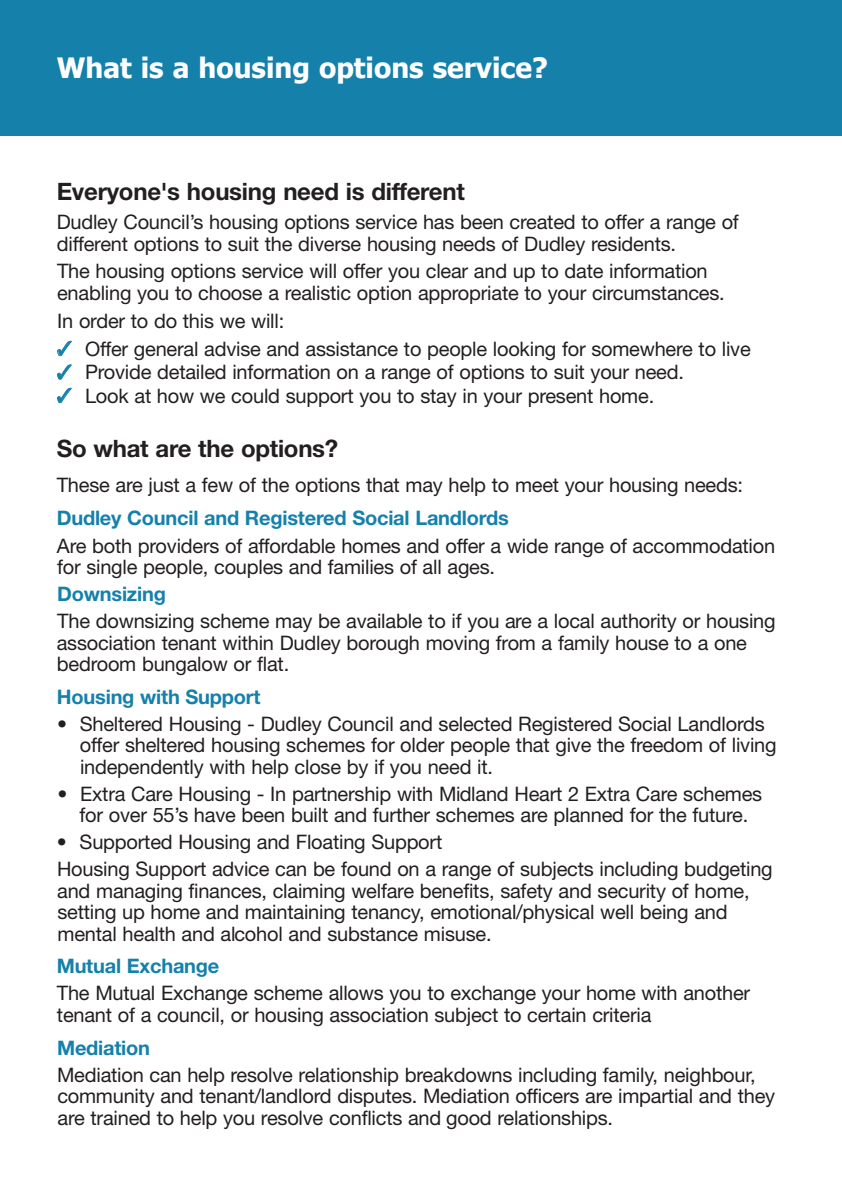
<style>
.page{position:relative;width:842px;height:1191px;background:#fff}
.page>*{position:absolute;margin:0;border:0;box-sizing:border-box;transform-origin:0 0}
.t1{font:700 28px "Tahoma";color:#fff}
.t2{font:700 24px "Helvetica Neue";letter-spacing:-.01em;color:#231f20}
.t3{font:20px/21.4px "Helvetica Neue";letter-spacing:-.01em;color:#231f20}
.t4{font:700 20px "Helvetica Neue";letter-spacing:-.01em;color:#1581aa}
.s1{color:#1581aa}
</style>
<div class="page">
<div style="left:0;top:0;width:842px;height:136px;background:#1581aa"></div>
<svg style="left:57px;top:341px;width:15px;height:15px"></svg>
<svg style="left:57px;top:364px;width:15px;height:16px"></svg>
<svg style="left:57px;top:388px;width:15px;height:15px"></svg>
<h1 class="t1" style="left:57px;top:50px;width:493px">What is a housing options service?</h1>
<p class="t2" style="left:57px;top:183px;width:410px">Everyone's housing need is different</p>
<p class="t3" style="left:57px;top:212px;width:684px;line-height:22px">Dudley Council’s housing options service has been created to offer a range of different options to suit the diverse housing needs of Dudley residents.</p>
<p class="t3" style="left:57px;top:262px;width:669px;line-height:22px">The housing options service will offer you clear and up to date information enabling you to choose a realistic option appropriate to your circumstances.</p>
<p class="t3" style="left:57px;top:312px;width:228px">In order to do this we will:</p>
<p class="t3" style="left:57px;top:340px;width:695px"><span class="s1">✓</span> Offer general advise and assistance to people looking for somewhere to live</p>
<p class="t3" style="left:57px;top:363px;width:628px"><span class="s1">✓</span> Provide detailed information on a range of options to suit your need.</p>
<p class="t3" style="left:57px;top:387px;width:599px"><span class="s1">✓</span> Look at how we could support you to stay in your present home.</p>
<p class="t2" style="left:57px;top:440px;width:283px">So what are the options?</p>
<p class="t3" style="left:57px;top:476px;width:688px">These are just a few of the options that may help to meet your housing needs:</p>
<p class="t4" style="left:57px;top:511px;width:453px">Dudley Council and Registered Social Landlords</p>
<p class="t3" style="left:57px;top:537px;width:720px">Are both providers of affordable homes and offer a wide range of accommodation for single people, couples and families of all ages.</p>
<p class="t4" style="left:57px;top:587px;width:110px">Downsizing</p>
<p class="t3" style="left:57px;top:612px;width:720px">The downsizing scheme may be available to if you are a local authority or housing association tenant within Dudley borough moving from a family house to a one bedroom bungalow or flat.</p>
<p class="t4" style="left:57px;top:689px;width:205px">Housing with Support</p>
<p class="t3" style="left:80px;top:715px;width:698px;text-indent:-23px">• Sheltered Housing - Dudley Council and selected Registered Social Landlords offer sheltered housing schemes for older people that give the freedom of living independently with help close by if you need it.</p>
<p class="t3" style="left:57px;top:785px;width:706px;text-align:center">• Extra Care Housing - In partnership with Midland Heart 2 Extra Care schemes for over 55’s have been built and further schemes are planned for the future.</p>
<p class="t3" style="left:57px;top:830px;width:717px;line-height:27px">• Supported Housing and Floating Support<br>Housing Support advice can be found on a range of subjects including budgeting</p>
<p class="t3" style="left:57px;top:882px;width:694px">and managing finances, claiming welfare benefits, safety and security of home, setting up home and maintaining tenancy, emotional/physical well being and mental health and alcohol and substance misuse.</p>
<p class="t4" style="left:57px;top:959px;width:164px">Mutual Exchange</p>
<p class="t3" style="left:57px;top:984px;width:695px">The Mutual Exchange scheme allows you to exchange your home with another tenant of a council, or housing association subject to certain criteria</p>
<p class="t4" style="left:57px;top:1040px;width:94px">Mediation</p>
<p class="t3" style="left:57px;top:1065px;width:720px">Mediation can help resolve relationship breakdowns including family, neighbour, community and tenant/landlord disputes. Mediation officers are impartial and they are trained to help you resolve conflicts and good relationships.</p>
</div>
